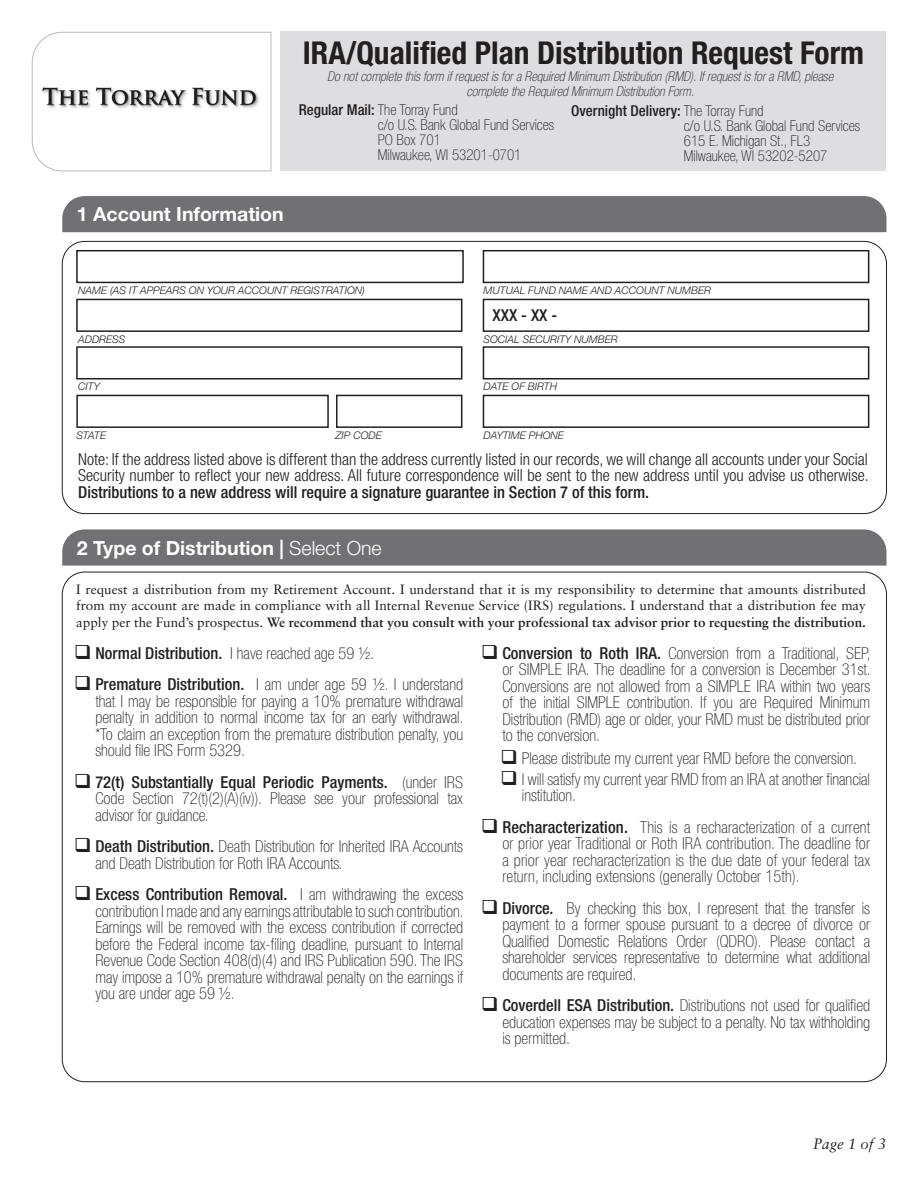
<style>
.page{position:relative;width:918px;height:1188px;background:#fff}
.page>*{position:absolute;margin:0;border:0;box-sizing:border-box;transform-origin:0 0}
.t1{font:700 condensed 31.5px "Helvetica Neue";color:#231f20}
.t2{font:700 19.5px "Helvetica Neue";color:#fff}
.t3{font:100 condensed 16.5px/16.5px "Helvetica Neue";color:#231f20;text-align:justify}
.t4{font:300 condensed 16.5px/16.5px "Helvetica Neue";color:#231f20;text-align:justify}
.t5{font:500 condensed 16.5px "Helvetica Neue";color:#231f20}
.t6{font:100 condensed 15px/15px "Helvetica Neue";color:#231f20}
.t7{font:italic 15px "Sabon";color:#231f20}
.t8{font:13.5px/16.5px "Sabon";color:#231f20;text-align:justify}
.t9{font:italic 100 condensed 13.5px/15px "Helvetica Neue";color:#231f20;text-align:center}
.t10{font:italic 300 10.5px "Helvetica Neue";color:#231f20}
.s1{font-weight:500}
.s2{font-weight:300}
.s3{font-weight:700}
.s4{font-weight:100}
</style>
<div class="page">
<div style="left:62px;top:196px;width:824px;height:36px;background:#717074"></div>
<div style="left:62px;top:529px;width:824px;height:37px;background:#717074"></div>
<div style="left:280px;top:32px;width:606px;height:139px;background:#dedee1"></div>
<svg style="left:31px;top:32px;width:241px;height:140px"></svg>
<div style="left:76px;top:250px;width:388px;height:33px;border:2px solid #231f20"></div>
<div style="left:483px;top:250px;width:386px;height:33px;border:2px solid #231f20"></div>
<div style="left:483px;top:299px;width:386px;height:33px;border:2px solid #231f20"></div>
<div style="left:483px;top:346px;width:386px;height:34px;border:2px solid #231f20"></div>
<div style="left:483px;top:395px;width:386px;height:33px;border:2px solid #231f20"></div>
<div style="left:76px;top:299px;width:386px;height:33px;border:2px solid #231f20"></div>
<div style="left:76px;top:346px;width:386px;height:34px;border:2px solid #231f20"></div>
<div style="left:76px;top:395px;width:253px;height:33px;border:2px solid #231f20"></div>
<div style="left:336px;top:395px;width:126px;height:33px;border:2px solid #231f20"></div>
<img style="left:40px;top:80px;width:226px;height:39px">
<p class="t1" style="left:303px;top:33px;width:563px">IRA/Qualified Plan Distribution Request Form</p>
<p class="t9" style="left:327px;top:68px;width:508px">Do not complete this form if request is for a Required Minimum Distribution (RMD). If request is for a RMD, please complete the Required Minimum Distribution Form.</p>
<p class="t6" style="left:378px;top:102px;width:178px;text-indent:-79px"><span class="s1">Regular Mail:</span> The Torray Fund<br>c/o U.S. Bank Global Fund Services<br>PO Box 701<br>Milwaukee, WI 53201-0701</p>
<p class="t6" style="left:684px;top:103px;width:178px;text-indent:-113px"><span class="s1">Overnight Delivery:</span> The Torray Fund<br>c/o U.S. Bank Global Fund Services<br>615 E. Michigan St., FL3<br>Milwaukee, WI 53202-5207</p>
<p class="t2" style="left:77px;top:202px;width:208px">1 Account Information</p>
<p class="t10" style="left:78px;top:284px;width:288px">NAME (AS IT APPEARS ON YOUR ACCOUNT REGISTRATION)</p>
<p class="t10" style="left:484px;top:284px;width:229px">MUTUAL FUND NAME AND ACCOUNT NUMBER</p>
<p class="t10" style="left:484px;top:333px;width:136px">SOCIAL SECURITY NUMBER</p>
<p class="t10" style="left:484px;top:380px;width:75px">DATE OF BIRTH</p>
<p class="t5" style="left:493px;top:305px;width:66px">XXX - XX -</p>
<p class="t10" style="left:78px;top:333px;width:49px">ADDRESS</p>
<p class="t10" style="left:78px;top:380px;width:23px">CITY</p>
<p class="t10" style="left:76px;top:429px;width:31px">STATE</p>
<p class="t10" style="left:336px;top:429px;width:48px">ZIP CODE</p>
<p class="t10" style="left:484px;top:429px;width:82px">DAYTIME PHONE</p>
<p class="t4" style="left:78px;top:450px;width:792px">Note: If the address listed above is different than the address currently listed in our records, we will change all accounts under your Social Security number to reflect your new address. All future correspondence will be sent to the new address until you advise us otherwise.<br><span class="s1">Distributions to a new address will require a signature guarantee in Section 7 of this form.</span></p>
<p class="t2" style="left:77px;top:536px;width:306px">2 Type of Distribution | <span class="s2">Select One</span></p>
<p class="t8" style="left:76px;top:581px;width:791px">I request a distribution from my Retirement Account. I understand that it is my responsibility to determine that amounts distributed from my account are made in compliance with all Internal Revenue Service (IRS) regulations. I understand that a distribution fee may apply per the Fund’s prospectus. <span class="s3">We recommend that you consult with your professional tax advisor prior to requesting the distribution.</span></p>
<p class="t5" style="left:74px;top:643px;width:302px">❑ Normal Distribution. <span class="s4">I have reached age 59 ½.</span></p>
<p class="t3" style="left:95px;top:676px;width:370px;text-indent:-21px">❑ <span class="s1">Premature Distribution.</span> I am under age 59 ½. I understand that I may be responsible for paying a 10% premature withdrawal penalty in addition to normal income tax for an early withdrawal. *To claim an exception from the premature distribution penalty, you should file IRS Form 5329.</p>
<p class="t3" style="left:95px;top:773px;width:369px;text-indent:-21px">❑ <span class="s1">72(t) Substantially Equal Periodic Payments.</span> (under IRS Code Section 72(t)(2)(A)(iv)). Please see your professional tax advisor for guidance.</p>
<p class="t3" style="left:95px;top:838px;width:369px;text-indent:-21px">❑ <span class="s1">Death Distribution.</span> Death Distribution for Inherited IRA Accounts and Death Distribution for Roth IRA Accounts.</p>
<p class="t3" style="left:95px;top:886px;width:370px;text-indent:-21px">❑ <span class="s1">Excess Contribution Removal.</span> I am withdrawing the excess contribution I made and any earnings attributable to such contribution.<br>Earnings will be removed with the excess contribution if corrected before the Federal income tax-filing deadline, pursuant to Internal Revenue Code Section 408(d)(4) and IRS Publication 590. The IRS may impose a 10% premature withdrawal penalty on the earnings if you are under age 59 ½.</p>
<p class="t3" style="left:502px;top:644px;width:370px;text-indent:-21px">❑ <span class="s1">Conversion to Roth IRA.</span> Conversion from a Traditional, SEP, or SIMPLE IRA. The deadline for a conversion is December 31st.<br>Conversions are not allowed from a SIMPLE IRA within two years of the initial SIMPLE contribution. If you are Required Minimum Distribution (RMD) age or older, your RMD must be distributed prior to the conversion.</p>
<p class="t3" style="left:501px;top:749px;width:358px">❑ Please distribute my current year RMD before the conversion.</p>
<p class="t3" style="left:522px;top:770px;width:350px;text-indent:-21px">❑ I will satisfy my current year RMD from an IRA at another financial institution.</p>
<p class="t3" style="left:502px;top:818px;width:369px;text-indent:-21px">❑ <span class="s1">Recharacterization.</span> This is a recharacterization of a current or prior year Traditional or Roth IRA contribution. The deadline for a prior year recharacterization is the due date of your federal tax return, including extensions (generally October 15th).</p>
<p class="t3" style="left:502px;top:899px;width:369px;text-indent:-21px">❑ <span class="s1">Divorce.</span> By checking this box, I represent that the transfer is payment to a former spouse pursuant to a decree of divorce or Qualified Domestic Relations Order (QDRO). Please contact a shareholder services representative to determine what additional documents are required.</p>
<p class="t3" style="left:502px;top:997px;width:369px;text-indent:-21px">❑ <span class="s1">Coverdell ESA Distribution.</span> Distributions not used for qualified education expenses may be subject to a penalty. No tax withholding is permitted.</p>
<p class="t7" style="left:813px;top:1135px;width:75px">Page 1 of 3</p>
</div>
